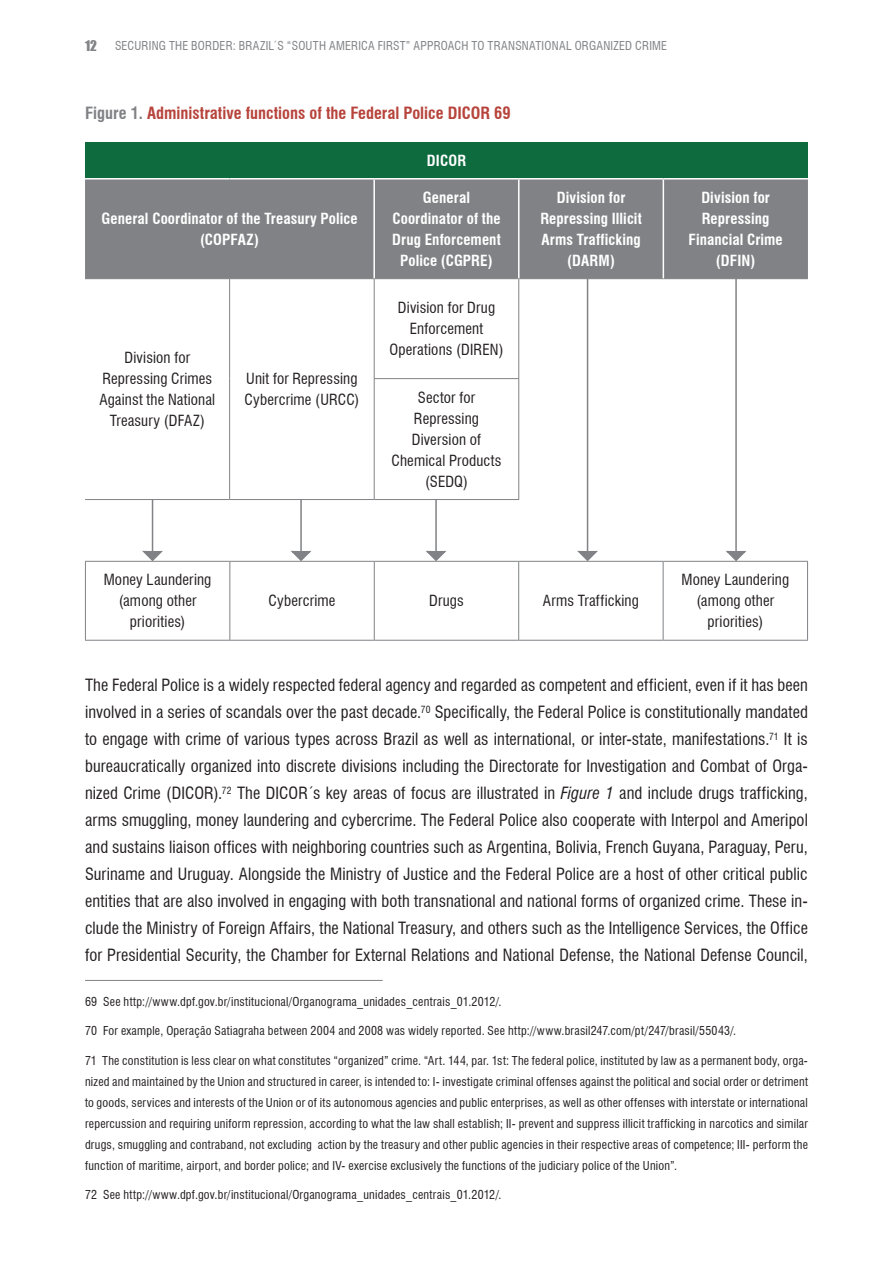
<style>
.page{position:relative;width:893px;height:1263px;background:#fff}
.page>*{position:absolute;margin:0;border:0;box-sizing:border-box;transform-origin:0 0}
.t1{font:condensed 16.5px/27px "Swiss 721 BT";letter-spacing:.005em;color:#231f20;text-align:justify}
.t2{font:700 condensed 16.5px "Swiss 721 BT";color:#b7443c}
.t3{font:condensed 15px/21px "Swiss 721 BT";letter-spacing:.01em;color:#231f20;text-align:center}
.t4{font:700 condensed 15px/21px "Swiss 721 BT";letter-spacing:.01em;color:#fff;text-align:center}
.t5{font:13.5px "Impact";color:#808285}
.t6{font:condensed 12px/21px "Swiss 721 BT";letter-spacing:.02em;color:#231f20;text-align:justify}
.t7{font:condensed 12px "Swiss 721 BT";letter-spacing:.02em;color:#808285}
.s1{color:#808285}
.s2{font-style:italic}
</style>
<div class="page">
<div style="left:85px;top:142px;width:723px;height:37px;background:#0d6b3e"></div>
<div style="left:85px;top:180px;width:723px;height:98px;background:#808285"></div>
<hr style="left:85px;top:178px;width:145px;height:2px;background:#fff">
<hr style="left:230px;top:178px;width:144px;height:2px;background:#fff">
<hr style="left:374px;top:178px;width:145px;height:2px;background:#fff">
<hr style="left:519px;top:178px;width:144px;height:2px;background:#fff">
<hr style="left:663px;top:178px;width:145px;height:2px;background:#fff">
<hr style="left:85px;top:278px;width:145px;height:1px;background:#808285">
<hr style="left:230px;top:278px;width:144px;height:1px;background:#808285">
<hr style="left:229px;top:279px;width:1px;height:100px;background:#808285">
<hr style="left:229px;top:379px;width:1px;height:120px;background:#808285">
<hr style="left:85px;top:499px;width:145px;height:1px;background:#808285">
<hr style="left:230px;top:499px;width:144px;height:1px;background:#808285">
<hr style="left:374px;top:278px;width:145px;height:1px;background:#808285">
<hr style="left:374px;top:279px;width:1px;height:99px;background:#808285">
<hr style="left:519px;top:278px;width:144px;height:1px;background:#808285">
<hr style="left:518px;top:279px;width:1px;height:99px;background:#808285">
<hr style="left:663px;top:278px;width:145px;height:1px;background:#808285">
<hr style="left:374px;top:378px;width:145px;height:1px;background:#808285">
<hr style="left:374px;top:379px;width:1px;height:120px;background:#808285">
<hr style="left:518px;top:379px;width:1px;height:120px;background:#808285">
<hr style="left:374px;top:499px;width:145px;height:1px;background:#808285">
<hr style="left:373px;top:180px;width:2px;height:98px;background:#fff">
<hr style="left:518px;top:180px;width:1px;height:98px;background:#fff">
<hr style="left:663px;top:180px;width:1px;height:98px;background:#fff">
<hr style="left:85px;top:562px;width:1px;height:78px;background:#808285">
<hr style="left:85px;top:561px;width:145px;height:1px;background:#808285">
<hr style="left:230px;top:561px;width:144px;height:1px;background:#808285">
<hr style="left:374px;top:561px;width:145px;height:1px;background:#808285">
<hr style="left:519px;top:561px;width:144px;height:1px;background:#808285">
<hr style="left:663px;top:561px;width:145px;height:1px;background:#808285">
<hr style="left:229px;top:562px;width:1px;height:78px;background:#808285">
<hr style="left:374px;top:562px;width:1px;height:78px;background:#808285">
<hr style="left:518px;top:562px;width:1px;height:78px;background:#808285">
<hr style="left:663px;top:562px;width:1px;height:78px;background:#808285">
<hr style="left:807px;top:562px;width:1px;height:78px;background:#808285">
<hr style="left:85px;top:640px;width:145px;height:1px;background:#808285">
<hr style="left:230px;top:640px;width:144px;height:1px;background:#808285">
<hr style="left:374px;top:640px;width:145px;height:1px;background:#808285">
<hr style="left:519px;top:640px;width:144px;height:1px;background:#808285">
<hr style="left:663px;top:640px;width:145px;height:1px;background:#808285">
<hr style="left:85px;top:980px;width:298px;height:1px;background:#808285">
<hr style="left:152px;top:499px;width:1px;height:55px;background:#808285">
<svg style="left:140px;top:550px;width:25px;height:12px"></svg>
<hr style="left:300px;top:499px;width:2px;height:55px;background:#808285">
<svg style="left:289px;top:550px;width:24px;height:12px"></svg>
<hr style="left:435px;top:499px;width:2px;height:55px;background:#808285">
<svg style="left:424px;top:550px;width:24px;height:12px"></svg>
<svg style="left:575px;top:550px;width:25px;height:12px"></svg>
<hr style="left:587px;top:279px;width:1px;height:275px;background:#808285">
<hr style="left:735px;top:279px;width:2px;height:275px;background:#808285">
<svg style="left:724px;top:550px;width:24px;height:12px"></svg>
<p class="t5" style="left:85px;top:35px;width:13px">12</p>
<p class="t7" style="left:115px;top:38px;width:554px">Securing the border: Brazil´s “South America First” Approach to Transnational Organized Crime</p>
<p class="t2" style="left:85px;top:103px;width:427px"><span class="s1">Figure 1.</span> Administrative functions of the Federal Police DICOR 69</p>
<p class="t4" style="left:427px;top:150px;width:41px">DICOR</p>
<p class="t4" style="left:102px;top:208px;width:258px">General Coordinator of the Treasury Police (COPFAZ)</p>
<p class="t3" style="left:99px;top:347px;width:117px">Division for<br>Repressing Crimes<br>Against the National<br>Treasury (DFAZ)</p>
<p class="t3" style="left:245px;top:368px;width:116px;text-align:left">Unit for Repressing<br>Cybercrime (URCC)</p>
<p class="t4" style="left:392px;top:187px;width:110px">General<br>Coordinator of the<br>Drug Enforcement<br>Police (CGPRE)</p>
<p class="t4" style="left:540px;top:187px;width:103px">Division for<br>Repressing Illicit<br>Arms Trafficking (DARM)</p>
<p class="t4" style="left:689px;top:187px;width:96px">Division for<br>Repressing<br>Financial Crime (DFIN)</p>
<p class="t3" style="left:389px;top:297px;width:116px">Division for Drug<br>Enforcement<br>Operations (DIREN)</p>
<p class="t3" style="left:392px;top:387px;width:111px">Sector for<br>Repressing<br>Diversion of<br>Chemical Products (SEDQ)</p>
<p class="t3" style="left:104px;top:569px;width:109px">Money Laundering (among other priorities)</p>
<p class="t3" style="left:269px;top:590px;width:69px">Cybercrime</p>
<p class="t3" style="left:429px;top:590px;width:36px">Drugs</p>
<p class="t3" style="left:543px;top:590px;width:98px">Arms Trafficking</p>
<p class="t3" style="left:681px;top:569px;width:109px">Money Laundering (among other priorities)</p>
<p class="t1" style="left:85px;top:672px;width:724px">The Federal Police is a widely respected federal agency and regarded as competent and efficient, even if it has been involved in a series of scandals over the past decade.<sup>70</sup> Specifically, the Federal Police is constitutionally mandated to engage with crime of various types across Brazil as well as international, or inter-state, manifestations.<sup>71</sup> It is bureaucratically organized into discrete divisions including the Directorate for Investigation and Combat of Orga&shy;nized Crime (DICOR).<sup>72</sup> The DICOR´s key areas of focus are illustrated in <span class="s2">Figure 1</span> and include drugs trafficking, arms smuggling, money laundering and cybercrime. The Federal Police also cooperate with Interpol and Ameripol and sustains liaison offices with neighboring countries such as Argentina, Bolivia, French Guyana, Paraguay, Peru, Suriname and Uruguay. Alongside the Ministry of Justice and the Federal Police are a host of other critical public entities that are also involved in engaging with both transnational and national forms of organized crime. These in&shy;clude the Ministry of Foreign Affairs, the National Treasury, and others such as the Intelligence Services, the Office for Presidential Security, the Chamber for External Relations and National Defense, the National Defense Council,</p>
<p class="t6" style="left:85px;top:991px;width:418px">69 See http://www.dpf.gov.br/institucional/Organograma_unidades_centrais_01.2012/.</p>
<p class="t6" style="left:85px;top:1020px;width:653px">70 For example, Operação Satiagraha between 2004 and 2008 was widely reported. See http://www.brasil247.com/pt/247/brasil/55043/.</p>
<p class="t6" style="left:85px;top:1050px;width:724px">71 The constitution is less clear on what constitutes “organized” crime. “Art. 144, par. 1st: The federal police, instituted by law as a permanent body, orga&shy;nized and maintained by the Union and structured in career, is intended to: I- investigate criminal offenses against the political and social order or detriment to goods, services and interests of the Union or of its autonomous agencies and public enterprises, as well as other offenses with interstate or international repercussion and requiring uniform repression, according to what the law shall establish; II- prevent and suppress illicit trafficking in narcotics and similar drugs, smuggling and contraband, not excluding action by the treasury and other public agencies in their respective areas of competence; III- perform the function of maritime, airport, and border police; and IV- exercise exclusively the functions of the judiciary police of the Union”.</p>
<p class="t6" style="left:85px;top:1184px;width:418px">72 See http://www.dpf.gov.br/institucional/Organograma_unidades_centrais_01.2012/.</p>
</div>
